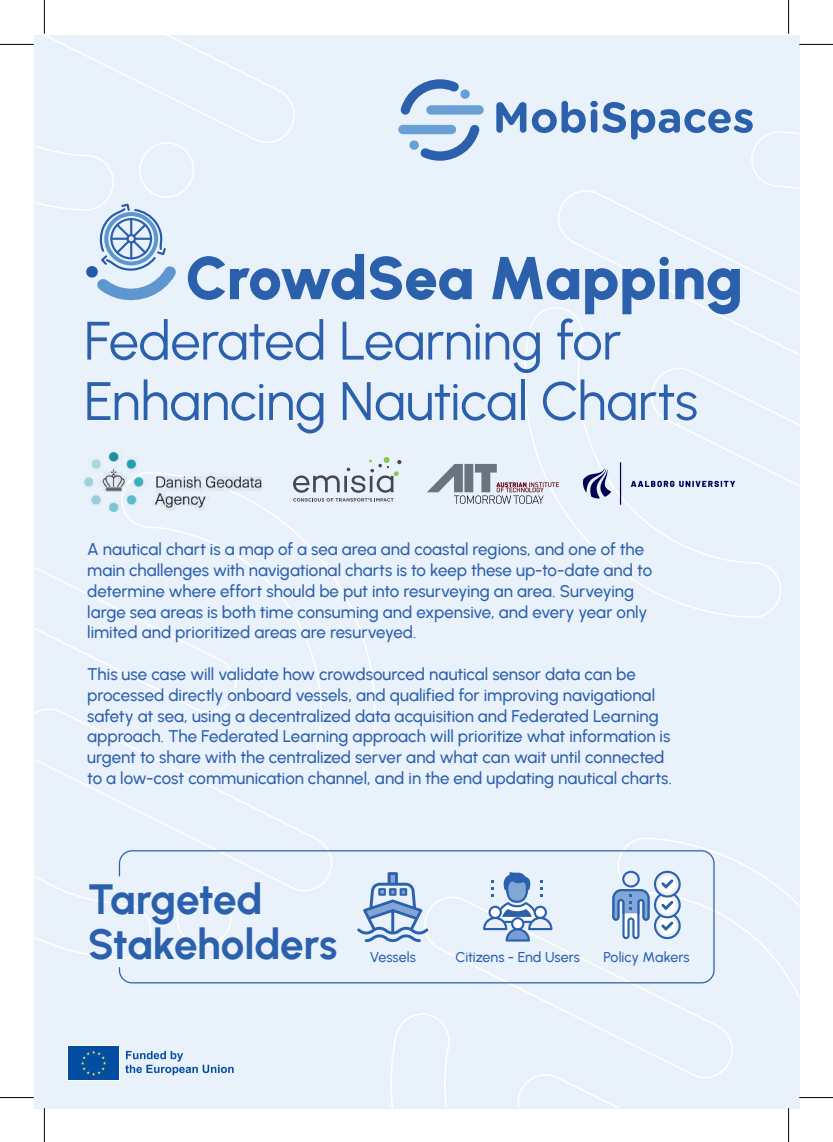
<style>
.page{position:relative;width:833px;height:1142px;background:#fff}
.page>*{position:absolute;margin:0;border:0;box-sizing:border-box;transform-origin:0 0}
.t1{font:900 60.25px "Urbanist";letter-spacing:-.015em;color:#2b60ad}
.t2{font:54px/60.4px "Urbanist";letter-spacing:-.01em;color:#2b60ad}
.t3{font:700 42.12px/44.6px "Urbanist";letter-spacing:-.005em;color:#2b60ad}
.t4{font:500 16.88px/20.8px "Urbanist";color:#2b60ad}
.t5{font:500 14.25px "Urbanist";color:#2b60ad}
</style>
<div class="page">
<div style="left:34px;top:36px;width:765px;height:1071px;background:#e9f1fa"></div>
<svg style="left:524px;top:307px;width:257px;height:311px"></svg>
<svg style="left:651px;top:367px;width:148px;height:119px"></svg>
<svg style="left:557px;top:190px;width:242px;height:165px"></svg>
<svg style="left:390px;top:1013px;width:57px;height:94px"></svg>
<svg style="left:517px;top:1078px;width:100px;height:29px"></svg>
<svg style="left:423px;top:896px;width:310px;height:182px"></svg>
<svg style="left:176px;top:891px;width:56px;height:54px"></svg>
<svg style="left:35px;top:891px;width:116px;height:67px"></svg>
<svg style="left:124px;top:477px;width:266px;height:303px"></svg>
<svg style="left:35px;top:708px;width:297px;height:183px"></svg>
<svg style="left:35px;top:566px;width:203px;height:147px"></svg>
<svg style="left:68px;top:1045px;width:52px;height:35px"></svg>
<div style="left:69px;top:1046px;width:50px;height:33px;background:#034ea2"></div>
<svg style="left:81px;top:1050px;width:25px;height:25px"></svg>
<svg style="left:125px;top:1050px;width:109px;height:24px"></svg>
<svg style="left:496px;top:102px;width:30px;height:31px"></svg>
<svg style="left:532px;top:101px;width:267px;height:88px"></svg>
<svg style="left:409px;top:124px;width:71px;height:37px"></svg>
<svg style="left:400px;top:79px;width:70px;height:36px"></svg>
<div style="left:398px;top:125px;width:58px;height:9px;background:#689fd5;border-radius:5px"></div>
<div style="left:426px;top:105px;width:58px;height:10px;background:#689fd5;border-radius:5px"></div>
<svg style="left:483px;top:872px;width:69px;height:69px"></svg>
<svg style="left:612px;top:838px;width:187px;height:161px"></svg>
<svg style="left:357px;top:872px;width:71px;height:69px"></svg>
<svg style="left:35px;top:35px;width:260px;height:265px"></svg>
<div style="left:119px;top:850px;width:595px;height:133px;border:1px solid #2b60ad;border-radius:13px"></div>
<svg style="left:293px;top:457px;width:108px;height:35px"></svg>
<svg style="left:293px;top:498px;width:101px;height:3px"></svg>
<img style="left:84px;top:453px;width:177px;height:59px">
<img style="left:427px;top:461px;width:135px;height:45px">
<img style="left:579px;top:458px;width:161px;height:52px">
<hr style="left:0;top:44px;width:34px;height:1px;background:#000">
<hr style="left:799px;top:44px;width:34px;height:1px;background:#000">
<hr style="left:0;top:1097px;width:34px;height:1px;background:#000">
<hr style="left:799px;top:1097px;width:34px;height:1px;background:#000">
<hr style="left:44px;top:0;width:1px;height:34px;background:#000">
<hr style="left:44px;top:1107px;width:1px;height:34px;background:#000">
<hr style="left:788px;top:0;width:1px;height:34px;background:#000">
<hr style="left:788px;top:1107px;width:1px;height:34px;background:#000">
<h1 class="t1" style="left:185px;top:235px;width:559px">CrowdSea Mapping</h1>
<h2 class="t2" style="left:84px;top:309px;width:615px">Federated Learning for<br>Enhancing Nautical Charts</h2>
<p class="t4" style="left:87px;top:538px;width:566px">A nautical chart is a map of a sea area and coastal regions, and one of the main challenges with navigational charts is to keep these up-to-date and to determine where effort should be put into resurveying an area. Surveying large sea areas is both time consuming and expensive, and every year only limited and prioritized areas are resurveyed.</p>
<p class="t4" style="left:87px;top:663px;width:586px">This use case will validate how crowdsourced nautical sensor data can be processed directly onboard vessels, and qualified for improving navigational safety at sea, using a decentralized data acquisition and Federated Learning approach. The Federated Learning approach will prioritize what information is urgent to share with the centralized server and what can wait until connected to a low-cost communication channel, and in the end updating nautical charts.</p>
<h3 class="t3" style="left:88px;top:874px;width:251px">Targeted<br>Stakeholders</h3>
<p class="t5" style="left:370px;top:947px;width:48px">Vessels</p>
<p class="t5" style="left:456px;top:947px;width:126px">Citizens - End Users</p>
<p class="t5" style="left:603px;top:947px;width:88px">Policy Makers</p>
</div>
